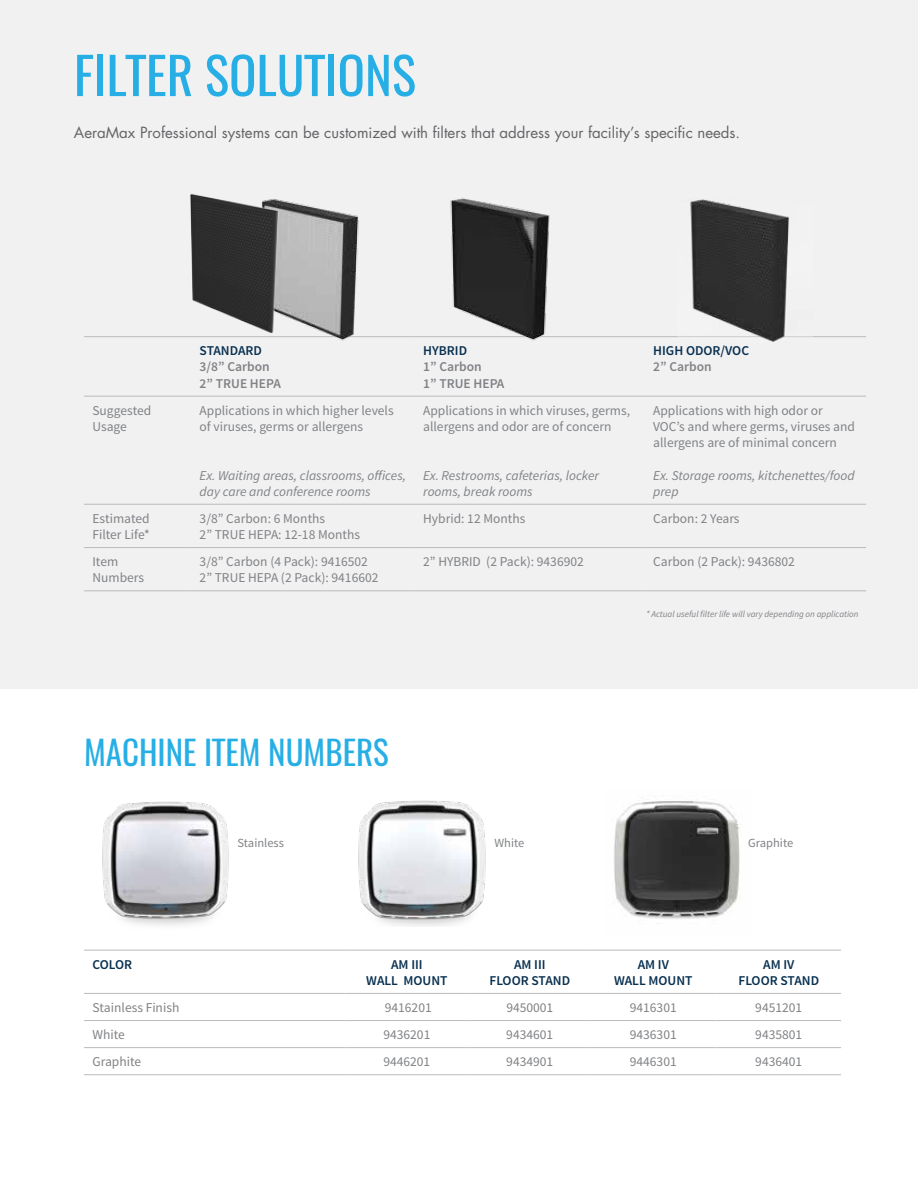
<style>
.page{position:relative;width:918px;height:1188px;background:#fff}
.page>*{position:absolute;margin:0;border:0;box-sizing:border-box;transform-origin:0 0}
.t1{font:51px "Oswald";color:#27afe5}
.t2{font:33px "Oswald";color:#27afe5}
.t3{font:15px "Futura Std";color:#636466}
.t4{font:13.5px/16.2px "Source Sans Pro";color:#808285}
.t5{font:italic 13.5px/16.2px "Source Sans Pro";color:#808285}
.t6{font:600 13.5px/16.2px "Source Sans Pro";color:#083050;text-align:center}
.t7{font:600 13.5px/16.2px "Source Sans Pro";color:#808285}
.t8{font:12.45px "Source Sans Pro";color:#808285}
.t9{font:italic 9px "Source Sans Pro";color:#808285}
</style>
<div class="page">
<div style="left:0;top:0;width:918px;height:688px;background:#f1f1f2"></div>
<hr style="left:84px;top:336px;width:107px;height:1px;background:#bcbec0">
<hr style="left:191px;top:336px;width:224px;height:1px;background:#bcbec0">
<hr style="left:415px;top:336px;width:230px;height:1px;background:#bcbec0">
<hr style="left:645px;top:336px;width:221px;height:1px;background:#bcbec0">
<hr style="left:84px;top:396px;width:107px;height:1px;background:#bcbec0">
<hr style="left:191px;top:396px;width:224px;height:1px;background:#bcbec0">
<hr style="left:415px;top:396px;width:230px;height:1px;background:#bcbec0">
<hr style="left:645px;top:396px;width:221px;height:1px;background:#bcbec0">
<hr style="left:84px;top:504px;width:107px;height:1px;background:#bcbec0">
<hr style="left:191px;top:504px;width:224px;height:1px;background:#bcbec0">
<hr style="left:415px;top:504px;width:230px;height:1px;background:#bcbec0">
<hr style="left:645px;top:504px;width:221px;height:1px;background:#bcbec0">
<hr style="left:84px;top:547px;width:107px;height:1px;background:#bcbec0">
<hr style="left:191px;top:547px;width:224px;height:1px;background:#bcbec0">
<hr style="left:415px;top:547px;width:230px;height:1px;background:#bcbec0">
<hr style="left:645px;top:547px;width:221px;height:1px;background:#bcbec0">
<hr style="left:84px;top:590px;width:107px;height:1px;background:#bcbec0">
<hr style="left:191px;top:590px;width:224px;height:1px;background:#bcbec0">
<hr style="left:415px;top:590px;width:230px;height:1px;background:#bcbec0">
<hr style="left:645px;top:590px;width:221px;height:1px;background:#bcbec0">
<img style="left:430px;top:198px;width:135px;height:143px">
<hr style="left:84px;top:950px;width:260px;height:1px;background:#bcbec0">
<hr style="left:344px;top:950px;width:126px;height:1px;background:#bcbec0">
<hr style="left:470px;top:950px;width:120px;height:1px;background:#bcbec0">
<hr style="left:590px;top:950px;width:127px;height:1px;background:#bcbec0">
<hr style="left:717px;top:950px;width:124px;height:1px;background:#bcbec0">
<hr style="left:84px;top:993px;width:260px;height:1px;background:#bcbec0">
<hr style="left:344px;top:993px;width:126px;height:1px;background:#bcbec0">
<hr style="left:470px;top:993px;width:120px;height:1px;background:#bcbec0">
<hr style="left:590px;top:993px;width:127px;height:1px;background:#bcbec0">
<hr style="left:717px;top:993px;width:124px;height:1px;background:#bcbec0">
<hr style="left:84px;top:1020px;width:260px;height:1px;background:#bcbec0">
<hr style="left:344px;top:1020px;width:126px;height:1px;background:#bcbec0">
<hr style="left:470px;top:1020px;width:120px;height:1px;background:#bcbec0">
<hr style="left:590px;top:1020px;width:127px;height:1px;background:#bcbec0">
<hr style="left:717px;top:1020px;width:124px;height:1px;background:#bcbec0">
<hr style="left:84px;top:1047px;width:260px;height:1px;background:#bcbec0">
<hr style="left:344px;top:1047px;width:126px;height:1px;background:#bcbec0">
<hr style="left:470px;top:1047px;width:120px;height:1px;background:#bcbec0">
<hr style="left:590px;top:1047px;width:127px;height:1px;background:#bcbec0">
<hr style="left:717px;top:1047px;width:124px;height:1px;background:#bcbec0">
<hr style="left:84px;top:1074px;width:260px;height:1px;background:#bcbec0">
<hr style="left:344px;top:1074px;width:126px;height:1px;background:#bcbec0">
<hr style="left:470px;top:1074px;width:120px;height:1px;background:#bcbec0">
<hr style="left:590px;top:1074px;width:127px;height:1px;background:#bcbec0">
<hr style="left:717px;top:1074px;width:124px;height:1px;background:#bcbec0">
<img style="left:614px;top:796px;width:128px;height:123px">
<img style="left:102px;top:801px;width:127px;height:125px">
<img style="left:302px;top:204px;width:65px;height:137px">
<img style="left:168px;top:194px;width:134px;height:144px">
<img style="left:677px;top:198px;width:136px;height:144px">
<img style="left:358px;top:800px;width:128px;height:126px">
<h1 class="t1" style="left:74px;top:40px;width:344px">FILTER SOLUTIONS</h1>
<p class="t3" style="left:74px;top:123px;width:668px">AeraMax Professional systems can be customized with filters that address your facility’s specific needs.</p>
<p class="t6" style="left:200px;top:343px;width:64px">STANDARD</p>
<p class="t7" style="left:200px;top:359px;width:83px">3/8” Carbon<br>2” TRUE HEPA</p>
<p class="t4" style="left:92px;top:402px;width:60px">Suggested<br>Usage</p>
<p class="t4" style="left:200px;top:402px;width:196px">Applications in which higher levels of viruses, germs or allergens</p>
<p class="t5" style="left:200px;top:467px;width:208px">Ex. Waiting areas, classrooms, offices, day care and conference rooms</p>
<p class="t6" style="left:423px;top:343px;width:45px">HYBRID</p>
<p class="t7" style="left:423px;top:359px;width:83px">1” Carbon<br>1” TRUE HEPA</p>
<p class="t4" style="left:423px;top:402px;width:208px">Applications in which viruses, germs, allergens and odor are of concern</p>
<p class="t5" style="left:423px;top:467px;width:177px">Ex. Restrooms, cafeterias, locker rooms, break rooms</p>
<p class="t6" style="left:653px;top:343px;width:97px">HIGH ODOR/VOC</p>
<p class="t7" style="left:653px;top:359px;width:60px">2” Carbon</p>
<p class="t4" style="left:653px;top:402px;width:203px">Applications with high odor or<br>VOC’s and where germs, viruses and allergens are of minimal concern</p>
<p class="t5" style="left:653px;top:467px;width:203px">Ex. Storage rooms, kitchenettes/food prep</p>
<p class="t4" style="left:92px;top:511px;width:59px">Estimated<br>Filter Life*</p>
<p class="t4" style="left:200px;top:511px;width:162px">3/8” Carbon: 6 Months<br>2” TRUE HEPA: 12-18 Months</p>
<p class="t4" style="left:423px;top:511px;width:104px">Hybrid: 12 Months</p>
<p class="t4" style="left:653px;top:511px;width:88px">Carbon: 2 Years</p>
<p class="t4" style="left:92px;top:554px;width:53px">Item<br>Numbers</p>
<p class="t4" style="left:200px;top:554px;width:180px">3/8” Carbon (4 Pack): 9416502<br>2” TRUE HEPA (2 Pack): 9416602</p>
<p class="t4" style="left:423px;top:554px;width:162px">2” HYBRID (2 Pack): 9436902</p>
<p class="t4" style="left:653px;top:554px;width:143px">Carbon (2 Pack): 9436802</p>
<h2 class="t2" style="left:84px;top:729px;width:306px">MACHINE ITEM NUMBERS</h2>
<p class="t9" style="left:646px;top:609px;width:214px">* Actual useful filter life will vary depending on application</p>
<p class="t8" style="left:237px;top:835px;width:48px">Stainless</p>
<p class="t8" style="left:495px;top:835px;width:31px">White</p>
<p class="t8" style="left:748px;top:835px;width:47px">Graphite</p>
<p class="t6" style="left:92px;top:957px;width:41px">COLOR</p>
<p class="t6" style="left:366px;top:957px;width:83px">AM III<br>WALL MOUNT</p>
<p class="t6" style="left:490px;top:957px;width:82px">AM III<br>FLOOR STAND</p>
<p class="t6" style="left:614px;top:957px;width:80px">AM IV<br>WALL MOUNT</p>
<p class="t6" style="left:739px;top:957px;width:82px">AM IV<br>FLOOR STAND</p>
<p class="t4" style="left:92px;top:1000px;width:88px">Stainless Finish</p>
<p class="t4" style="left:385px;top:1000px;width:48px">9416201</p>
<p class="t4" style="left:506px;top:1000px;width:48px">9450001</p>
<p class="t4" style="left:630px;top:1000px;width:48px">9416301</p>
<p class="t4" style="left:755px;top:1000px;width:48px">9451201</p>
<p class="t4" style="left:92px;top:1027px;width:34px">White</p>
<p class="t4" style="left:383px;top:1027px;width:48px">9436201</p>
<p class="t4" style="left:506px;top:1027px;width:48px">9434601</p>
<p class="t4" style="left:630px;top:1027px;width:48px">9436301</p>
<p class="t4" style="left:755px;top:1027px;width:48px">9435801</p>
<p class="t4" style="left:92px;top:1054px;width:50px">Graphite</p>
<p class="t4" style="left:383px;top:1054px;width:48px">9446201</p>
<p class="t4" style="left:506px;top:1054px;width:48px">9434901</p>
<p class="t4" style="left:630px;top:1054px;width:48px">9446301</p>
<p class="t4" style="left:755px;top:1054px;width:48px">9436401</p>
</div>
